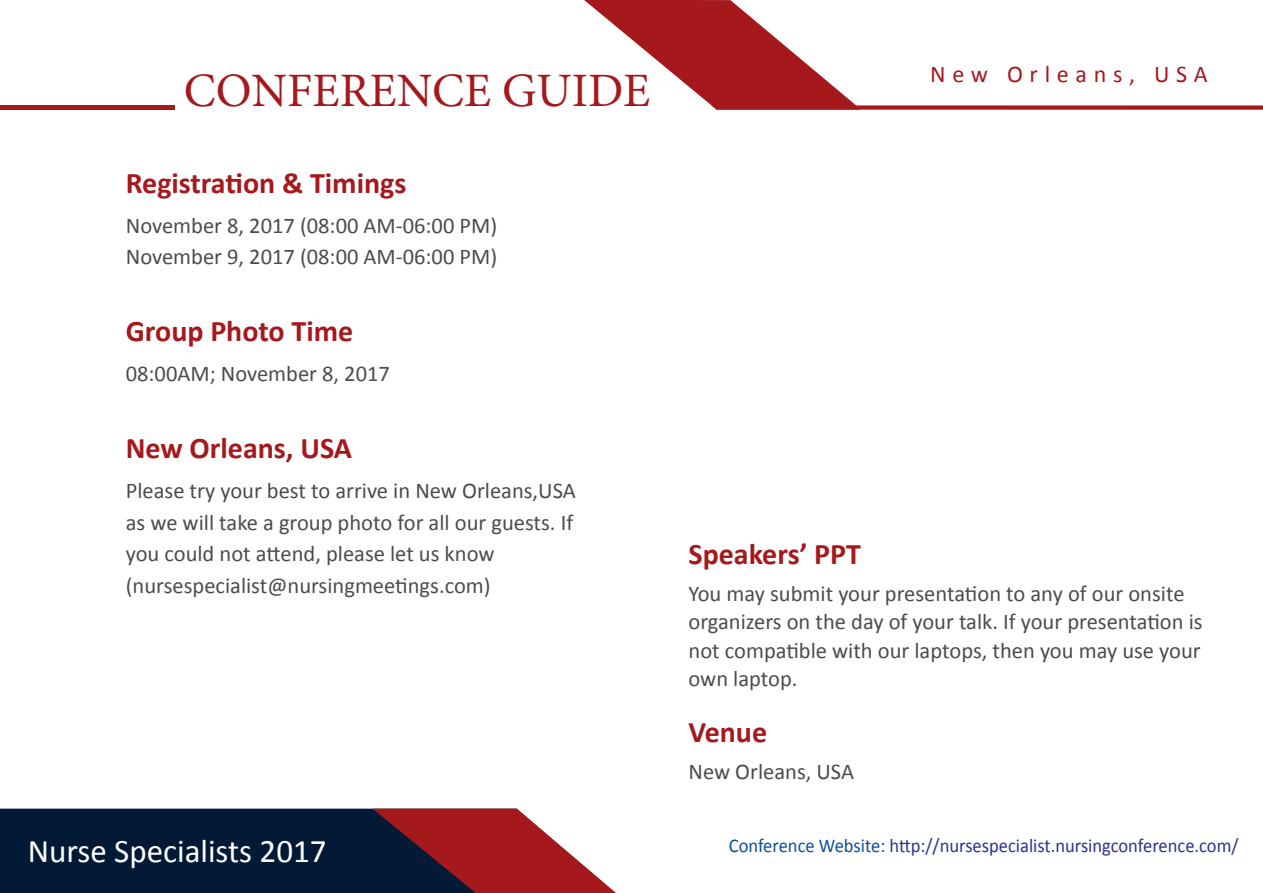
<style>
.page{position:relative;width:1263px;height:893px;background:#fff}
.page>*{position:absolute;margin:0;border:0;box-sizing:border-box;transform-origin:0 0}
.t1{font:48px "Minion Pro";color:#a5181b}
.t2{font:33px "Calibri";color:#fff}
.t3{font:700 30px "Calibri";color:#a5181b}
.t4{font:24px "Calibri";letter-spacing:.28em;color:#a5181b}
.t5{font:22.5px/28.5px "Calibri";color:#4b4c4d;text-align:justify}
.t6{font:19.5px "Calibri";color:#2e3092;scale:.95 1}
.s1{color:#0d4da1}
</style>
<div class="page">
<div style="left:0;top:809px;width:372px;height:84px;background:#031a36"></div>
<svg style="left:372px;top:809px;width:244px;height:84px"></svg>
<svg style="left:584px;top:0;width:679px;height:110px"></svg>
<div style="left:0;top:105px;width:174px;height:5px;background:#a5181b"></div>
<p class="t1" style="left:184px;top:59px;width:468px">CONFERENCE GUIDE</p>
<p class="t3" style="left:126px;top:164px;width:282px">Registration &amp; Timings</p>
<p class="t5" style="left:126px;top:211px;width:373px">November 8, 2017 (08:00 AM-06:00 PM)</p>
<p class="t5" style="left:126px;top:243px;width:373px">November 9, 2017 (08:00 AM-06:00 PM)</p>
<p class="t3" style="left:126px;top:312px;width:229px">Group Photo Time</p>
<p class="t5" style="left:126px;top:360px;width:266px">08:00AM; November 8, 2017</p>
<p class="t3" style="left:126px;top:429px;width:228px">New Orleans, USA</p>
<p class="t5" style="left:126px;top:475px;width:452px;line-height:31.5px">Please try your best to arrive in New Orleans,USA as we will take a group photo for all our guests. If you could not attend, please let us know</p>
<p class="t5" style="left:126px;top:571px;width:366px">(nursespecialist@nursingmeetings.com)</p>
<p class="t4" style="left:930px;top:59px;width:279px">New Orleans, USA</p>
<p class="t3" style="left:688px;top:535px;width:174px">Speakers’ PPT</p>
<p class="t5" style="left:688px;top:579px;width:516px;text-align:left">You may submit your presentation to any of our onsite organizers on the day of your talk. If your presentation is not compatible with our laptops, then you may use your own laptop.</p>
<p class="t3" style="left:688px;top:713px;width:80px">Venue</p>
<p class="t5" style="left:688px;top:757px;width:167px">New Orleans, USA</p>
<p class="t2" style="left:28px;top:831px;width:300px">Nurse Specialists 2017</p>
<p class="t6" style="left:729px;top:833px;width:538px"><span class="s1">Conference Website:</span> http://nursespecialist.nursingconference.com/</p>
</div>
